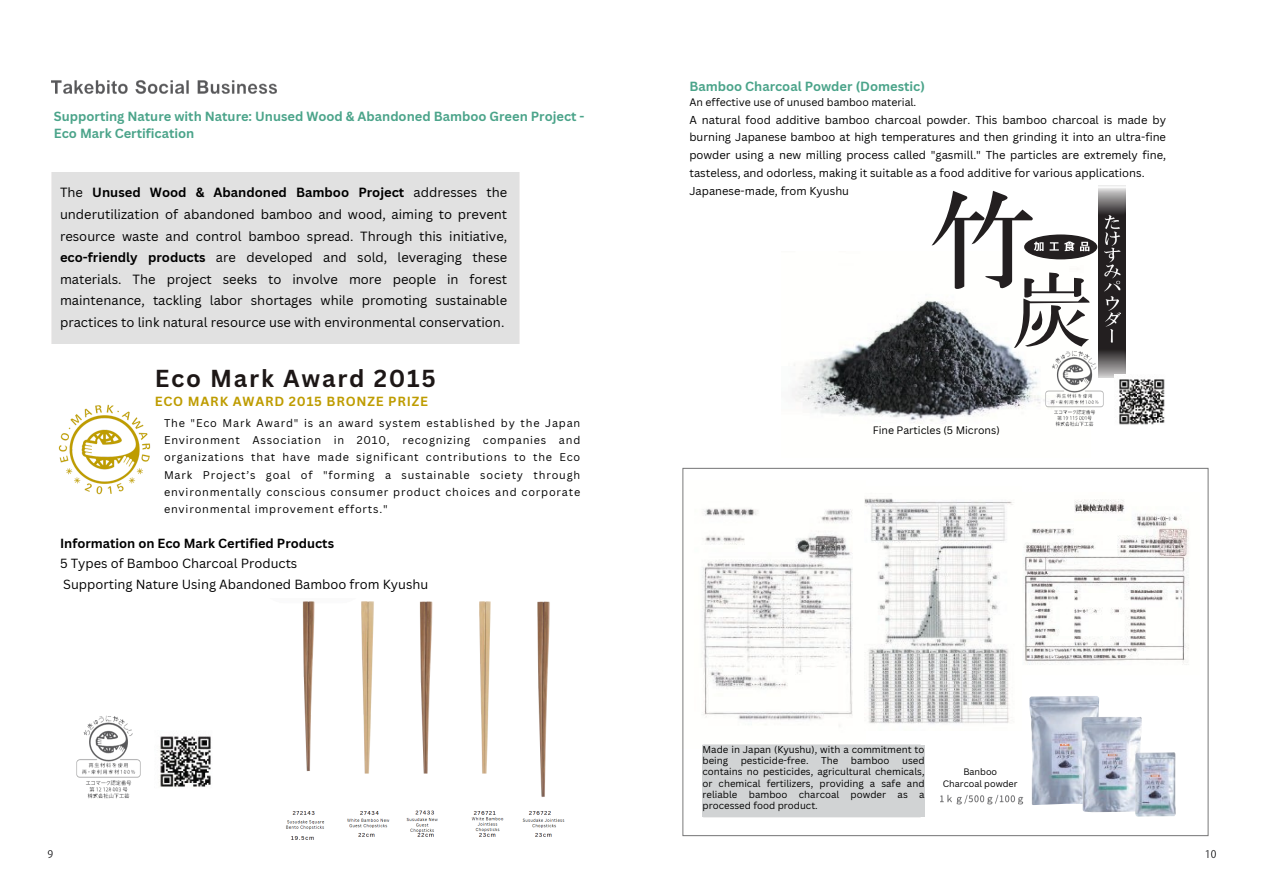
<style>
.page{position:relative;width:1263px;height:894px;background:#fff}
.page>*{position:absolute;margin:0;border:0;box-sizing:border-box;transform-origin:0 0}
.t1{font:700 23.85px "Canva Sans";letter-spacing:.075em;color:#1d1716}
.t2{font:12.9px/21.6px "Canva Sans";color:#000;text-align:justify}
.t3{font:700 12.9px/17.2px "Canva Sans";color:#4ba48a}
.t4{font:700 12.9px "Canva Sans";letter-spacing:.06em;color:#be9c01}
.t5{font:11.25px/17.7px "Canva Sans";color:#000;text-align:justify}
.t6{font:10.95px/17.2px "Canva Sans";letter-spacing:.075em;color:#000;text-align:justify}
.t7{font:10.5px "Canva Sans";color:#000}
.t8{font:9.6px/11.2px "Canva Sans";color:#000}
.t9{font:9px "Canva Sans";color:#000}
.s1{font-weight:700}
</style>
<div class="page">
<svg style="left:48px;top:850px;width:5px;height:7px"></svg>
<img style="left:58px;top:404px;width:93px;height:91px">
<img style="left:51px;top:80px;width:226px;height:14px">
<svg style="left:1206px;top:850px;width:10px;height:7px"></svg>
<img style="left:76px;top:715px;width:65px;height:84px">
<img style="left:792px;top:254px;width:299px;height:170px">
<div style="left:1024px;top:234px;width:73px;height:25px;background:#231f20;border-radius:50%"></div>
<svg style="left:932px;top:191px;width:158px;height:157px"></svg>
<img style="left:1099px;top:185px;width:27px;height:193px">
<img style="left:1105px;top:213px;width:16px;height:131px">
<img style="left:160px;top:736px;width:51px;height:51px">
<img style="left:1038px;top:343px;width:72px;height:84px">
<img style="left:1114px;top:374px;width:51px;height:51px">
<img style="left:682px;top:467px;width:527px;height:370px">
<img style="left:864px;top:486px;width:158px;height:244px">
<img style="left:1029px;top:695px;width:70px;height:109px">
<svg style="left:1061px;top:743px;width:7px;height:2px"></svg>
<img style="left:1081px;top:716px;width:61px;height:95px">
<img style="left:1101px;top:746px;width:22px;height:17px">
<img style="left:1135px;top:751px;width:41px;height:65px">
<img style="left:1144px;top:766px;width:22px;height:17px">
<img style="left:286px;top:601px;width:279px;height:239px">
<div style="left:703px;top:744px;width:222px;height:72px;background:#d1d3d4"></div>
<img style="left:936px;top:752px;width:90px;height:40px">
<p class="t3" style="left:54px;top:107px;width:532px">Supporting Nature with Nature: Unused Wood &amp; Abandoned Bamboo Green Project -<br>Eco Mark Certification</p>
<p class="t2" style="left:60px;top:181px;width:449px">The <span class="s1">Unused Wood &amp; Abandoned Bamboo Project</span> addresses the underutilization of abandoned bamboo and wood, aiming to prevent resource waste and control bamboo spread. Through this initiative, <span class="s1">eco-friendly products</span> are developed and sold, leveraging these materials. The project seeks to involve more people in forest maintenance, tackling labor shortages while promoting sustainable practices to link natural resource use with environmental conservation.</p>
<p class="t1" style="left:155px;top:361px;width:283px">Eco Mark Award 2015</p>
<p class="t4" style="left:155px;top:392px;width:275px">ECO MARK AWARD 2015 BRONZE PRIZE</p>
<p class="t6" style="left:164px;top:414px;width:418px">The "Eco Mark Award" is an award system established by the Japan Environment Association in 2010, recognizing companies and organizations that have made significant contributions to the Eco Mark Project’s goal of "forming a sustainable society through environmentally conscious consumer product choices and corporate environmental improvement efforts."</p>
<p class="t2" style="left:60px;top:532px;width:370px;line-height:20.4px;text-align:left"><span class="s1">Information on Eco Mark Certified Products<br></span>5 Types of Bamboo Charcoal Products<br>Supporting Nature Using Abandoned Bamboo from Kyushu</p>
<p class="t3" style="left:689px;top:78px;width:237px">Bamboo Charcoal Powder (Domestic)</p>
<p class="t7" style="left:689px;top:95px;width:228px">An effective use of unused bamboo material.</p>
<p class="t5" style="left:689px;top:110px;width:478px">A natural food additive bamboo charcoal powder. This bamboo charcoal is made by burning Japanese bamboo at high temperatures and then grinding it into an ultra-fine powder using a new milling process called "gasmill." The particles are extremely fine, tasteless, and odorless, making it suitable as a food additive for various applications.</p>
<p class="t5" style="left:689px;top:182px;width:161px">Japanese-made, from Kyushu</p>
<p class="t7" style="left:873px;top:423px;width:129px">Fine Particles (5 Microns)</p>
<p class="t8" style="left:703px;top:743px;width:224px">Made in Japan (Kyushu), with a commitment to being</p>
<p class="t8" style="left:741px;top:754px;width:69px">pesticide-free.</p>
<p class="t8" style="left:821px;top:754px;width:19px">The</p>
<p class="t8" style="left:851px;top:754px;width:40px">bamboo</p>
<p class="t8" style="left:703px;top:754px;width:223px;text-align:justify;text-indent:200px">used contains no pesticides, agricultural chemicals, or chemical fertilizers, providing a safe and reliable bamboo charcoal powder as a processed food product.</p>
<p class="t9" style="left:963px;top:765px;width:35px">Banboo</p>
<p class="t9" style="left:943px;top:777px;width:76px">Charcoal powder</p>
</div>
